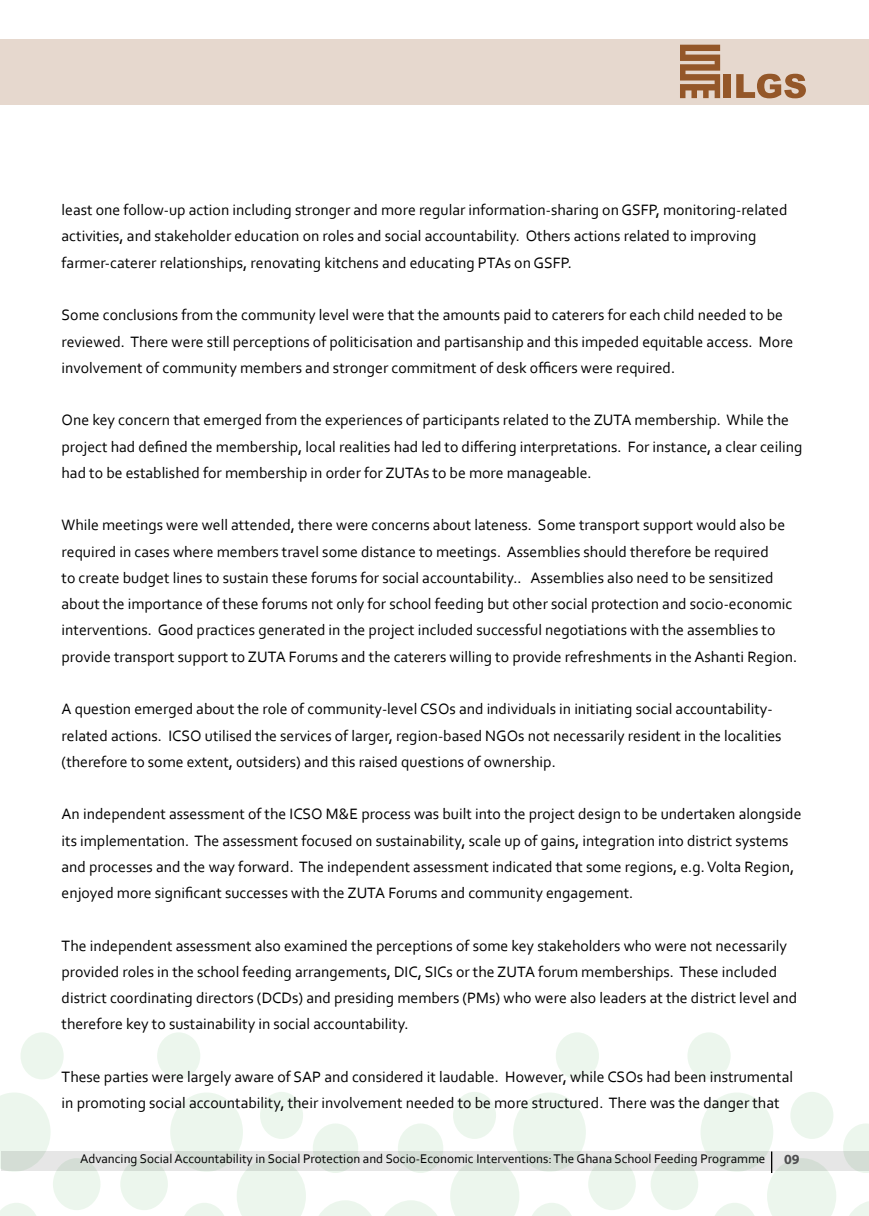
<style>
.page{position:relative;width:869px;height:1216px;background:#fff}
.page>*{position:absolute;margin:0;border:0;box-sizing:border-box;transform-origin:0 0}
.t1{font:15.75px/26.2px "Corbel";color:#000}
.t2{font:700 14px "Myriad Pro";color:#4d4d4f}
.t3{font:13.12px "Corbel";color:#000}
</style>
<div class="page">
<svg style="left:378px;top:1032px;width:265px;height:183px"></svg>
<svg style="left:113px;top:1032px;width:264px;height:183px"></svg>
<svg style="left:643px;top:1032px;width:225px;height:183px"></svg>
<svg style="left:0;top:1032px;width:108px;height:183px"></svg>
<div style="left:1px;top:1151px;width:867px;height:19px;background:linear-gradient(to right,#dde2de,#dde2de)"></div>
<hr style="left:770px;top:1151px;width:2px;height:21px;background:#000">
<div style="left:0;top:40px;width:868px;height:65px;background:#e6d8ce"></div>
<svg style="left:680px;top:45px;width:39px;height:53px"></svg>
<div style="left:723px;top:74px;width:7px;height:24px;background:#945729"></div>
<svg style="left:736px;top:74px;width:69px;height:24px"></svg>
<p class="t1" style="left:62px;top:196px;width:727px">least one follow-up action including stronger and more regular information-sharing on GSFP, monitoring-related activities, and stakeholder education on roles and social accountability. Others actions related to improving farmer-caterer relationships, renovating kitchens and educating PTAs on GSFP.</p>
<p class="t1" style="left:62px;top:301px;width:733px">Some conclusions from the community level were that the amounts paid to caterers for each child needed to be reviewed. There were still perceptions of politicisation and partisanship and this impeded equitable access. More involvement of community members and stronger commitment of desk officers were required.</p>
<p class="t1" style="left:62px;top:406px;width:742px">One key concern that emerged from the experiences of participants related to the ZUTA membership. While the project had defined the membership, local realities had led to differing interpretations. For instance, a clear ceiling had to be established for membership in order for ZUTAs to be more manageable.</p>
<p class="t1" style="left:62px;top:511px;width:736px">While meetings were well attended, there were concerns about lateness. Some transport support would also be required in cases where members travel some distance to meetings. Assemblies should therefore be required<br>to create budget lines to sustain these forums for social accountability.. Assemblies also need to be sensitized about the importance of these forums not only for school feeding but other social protection and socio-economic interventions. Good practices generated in the project included successful negotiations with the assemblies to provide transport support to ZUTA Forums and the caterers willing to provide refreshments in the Ashanti Region.</p>
<p class="t1" style="left:62px;top:695px;width:721px">A question emerged about the role of community-level CSOs and individuals in initiating social accountability&shy;related actions. ICSO utilised the services of larger, region-based NGOs not necessarily resident in the localities (therefore to some extent, outsiders) and this raised questions of ownership.</p>
<p class="t1" style="left:62px;top:800px;width:741px">An independent assessment of the ICSO M&amp;E process was built into the project design to be undertaken alongside its implementation. The assessment focused on sustainability, scale up of gains, integration into district systems and processes and the way forward. The independent assessment indicated that some regions, e.g. Volta Region, enjoyed more significant successes with the ZUTA Forums and community engagement.</p>
<p class="t1" style="left:62px;top:931px;width:736px">The independent assessment also examined the perceptions of some key stakeholders who were not necessarily provided roles in the school feeding arrangements, DIC, SICs or the ZUTA forum memberships. These included district coordinating directors (DCDs) and presiding members (PMs) who were also leaders at the district level and therefore key to sustainability in social accountability.</p>
<p class="t1" style="left:62px;top:1063px;width:732px">These parties were largely aware of SAP and considered it laudable. However, while CSOs had been instrumental in promoting social accountability, their involvement needed to be more structured. There was the danger that</p>
<p class="t3" style="left:80px;top:1150px;width:686px">Advancing Social Accountability in Social Protection and Socio-Economic Interventions: The Ghana School Feeding Programme</p>
<p class="t2" style="left:783px;top:1150px;width:17px">09</p>
</div>
